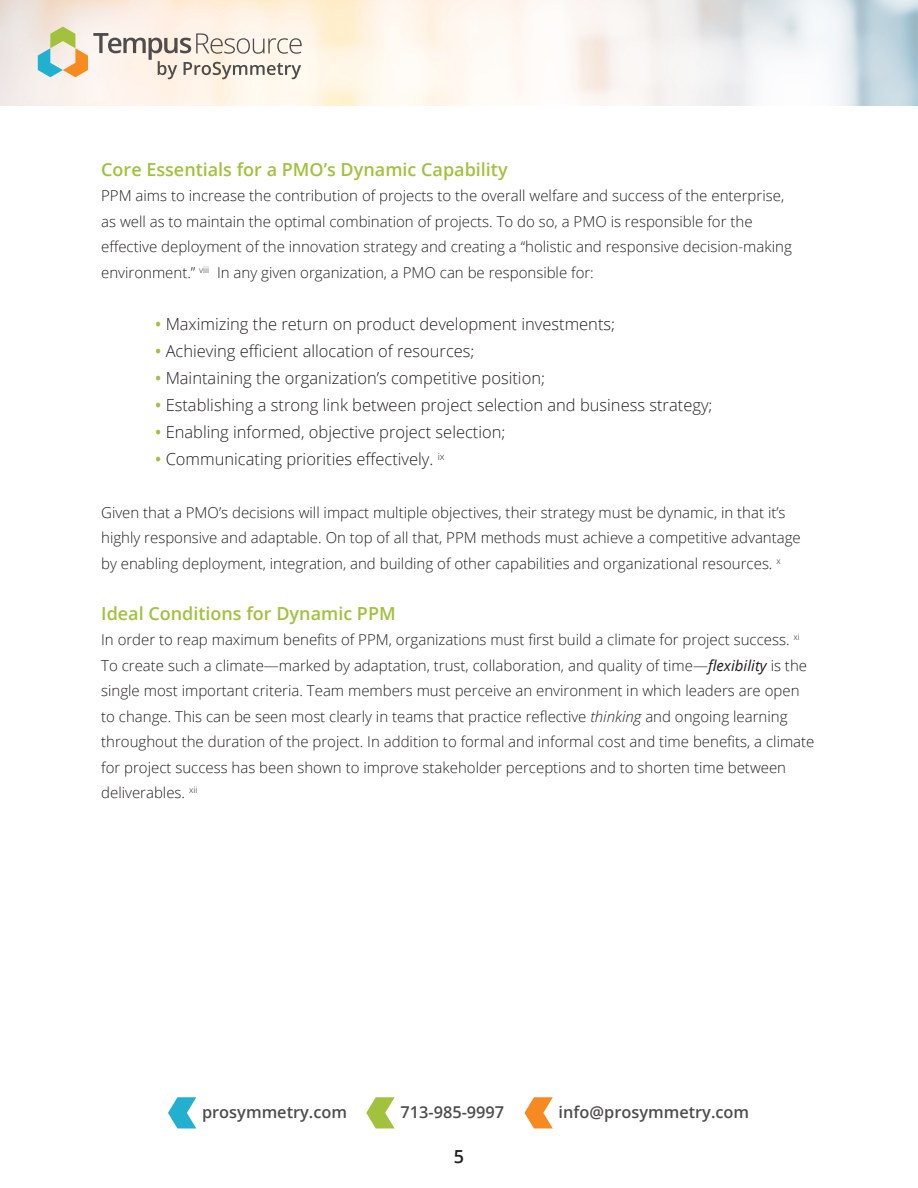
<style>
.page{position:relative;width:918px;height:1188px;background:#fff}
.page>*{position:absolute;margin:0;border:0;box-sizing:border-box;transform-origin:0 0}
.t1{font:600 18px "Open Sans";color:#a2c13c}
.t2{font:600 18px "Open Sans";color:#231f20}
.t3{font:300 16.5px "Open Sans";color:#231f20}
.t4{font:600 16.35px "Open Sans";color:#4e4d4c}
.t5{font:300 15px/25.5px "Open Sans";color:#231f20}
.s1{font-weight:600;color:#a2c13c}
.s2{font-weight:400;font-style:italic}
.s3{font-style:italic}
</style>
<div class="page">
<svg style="left:168px;top:1097px;width:28px;height:31px"></svg>
<svg style="left:366px;top:1097px;width:29px;height:31px"></svg>
<svg style="left:524px;top:1097px;width:29px;height:31px"></svg>
<svg style="left:38px;top:27px;width:264px;height:52px;background:#dcd6c8"></svg>
<p class="t1" style="left:101px;top:157px;width:408px">Core Essentials for a PMO’s Dynamic Capability</p>
<p class="t5" style="left:101px;top:183px;width:692px">PPM aims to increase the contribution of projects to the overall welfare and success of the enterprise, as well as to maintain the optimal combination of projects. To do so, a PMO is responsible for the effective deployment of the innovation strategy and creating a “holistic and responsive decision-making environment.” <sup>viii</sup> In any given organization, a PMO can be responsible for:</p>
<p class="t3" style="left:155px;top:313px;width:462px"><span class="s1">•</span> Maximizing the return on product development investments;</p>
<p class="t3" style="left:155px;top:340px;width:321px"><span class="s1">•</span> Achieving efficient allocation of resources;</p>
<p class="t3" style="left:155px;top:367px;width:391px"><span class="s1">•</span> Maintaining the organization’s competitive position;</p>
<p class="t3" style="left:155px;top:394px;width:559px"><span class="s1">•</span> Establishing a strong link between project selection and business strategy;</p>
<p class="t3" style="left:155px;top:421px;width:352px"><span class="s1">•</span> Enabling informed, objective project selection;</p>
<p class="t3" style="left:155px;top:448px;width:291px"><span class="s1">•</span> Communicating priorities effectively. <sup>ix</sup></p>
<p class="t5" style="left:101px;top:499px;width:701px">Given that a PMO’s decisions will impact multiple objectives, their strategy must be dynamic, in that it’s highly responsive and adaptable. On top of all that, PPM methods must achieve a competitive advantage by enabling deployment, integration, and building of other capabilities and organizational resources. <sup>x</sup></p>
<p class="t1" style="left:101px;top:601px;width:296px">Ideal Conditions for Dynamic PPM</p>
<p class="t5" style="left:101px;top:627px;width:715px">In order to reap maximum benefits of PPM, organizations must first build a climate for project success. <sup>xi </sup>To create such a climate—marked by adaptation, trust, collaboration, and quality of time—<span class="s2">flexibility</span> is the single most important criteria. Team members must perceive an environment in which leaders are open to change. This can be seen most clearly in teams that practice reflective <span class="s3">thinking</span> and ongoing learning throughout the duration of the project. In addition to formal and informal cost and time benefits, a climate for project success has been shown to improve stakeholder perceptions and to shorten time between deliverables. <sup>xii</sup></p>
<p class="t4" style="left:202px;top:1101px;width:147px">prosymmetry.com</p>
<p class="t4" style="left:400px;top:1101px;width:105px">713-985-9997</p>
<p class="t4" style="left:559px;top:1101px;width:192px">info@prosymmetry.com</p>
<p class="t2" style="left:454px;top:1144px;width:12px">5</p>
</div>
